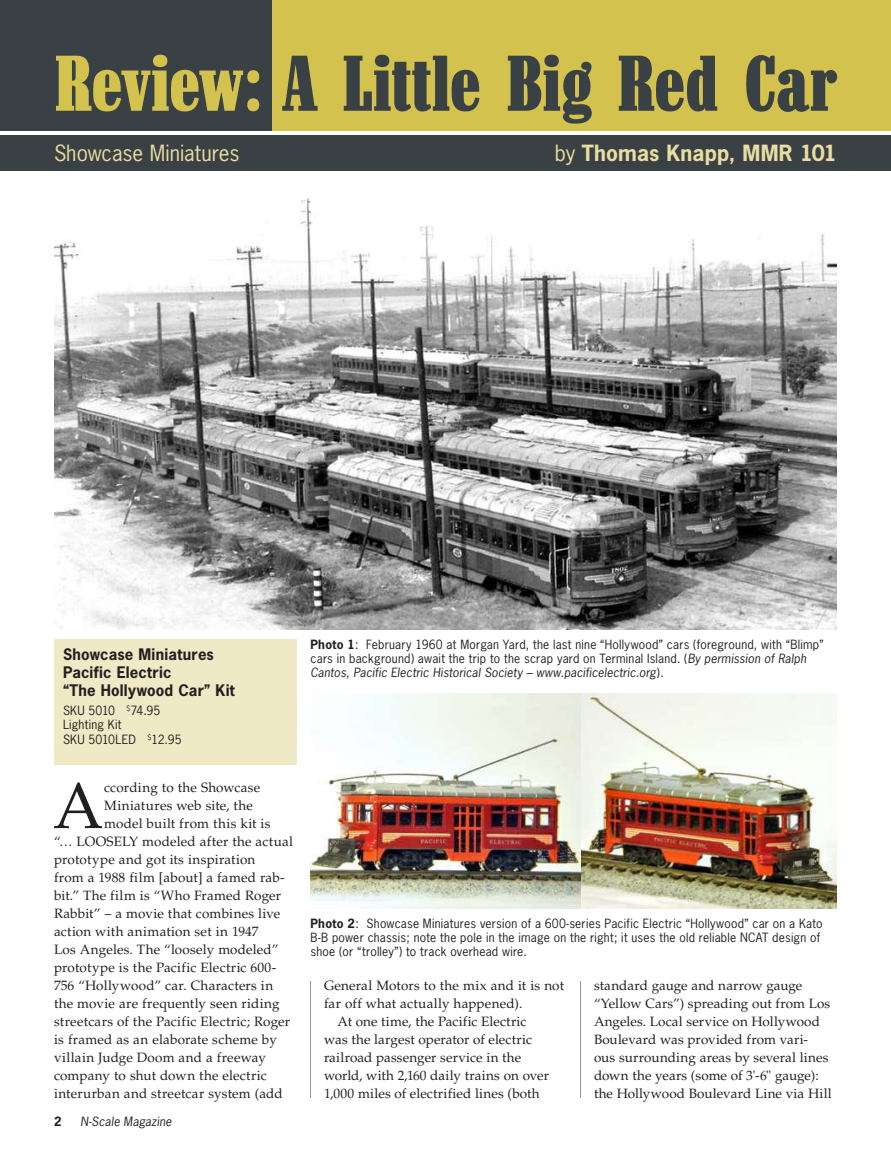
<style>
.page{position:relative;width:891px;height:1161px;background:#fff}
.page>*{position:absolute;margin:0;border:0;box-sizing:border-box;transform-origin:0 0}
.t1{font:800 76.5px "Colonel";color:#3a4145}
.t2{font:64.95px "Palatino";color:#231f20}
.t3{font:700 21px "News Gothic";letter-spacing:.005em;color:#e9dda2}
.t4{font:21px "News Gothic";color:#e9dda2}
.t5{font:700 15px/18px "News Gothic";letter-spacing:.015em;color:#231f20}
.t6{font:13.5px/18px "Palatino";letter-spacing:.01em;color:#231f20}
.t7{font:12px/14.4px "News Gothic";letter-spacing:.02em;color:#231f20}
.t8{font:italic 12px "News Gothic";letter-spacing:.01em;color:#231f20}
.t9{font:700 12px "News Gothic";color:#231f20}
.s1{color:#d3c24d}
.s2{font-weight:700;color:#d3c24d}
.s3{font-weight:400}
.s4{font-weight:700}
.s5{font-style:italic}
</style>
<div class="page">
<div style="left:0;top:0;width:891px;height:130px;background:#d3c24d"></div>
<div style="left:0;top:0;width:272px;height:130px;background:#3a4145"></div>
<div style="left:0;top:135px;width:891px;height:36px;background:#3a4145"></div>
<hr style="left:310px;top:981px;width:1px;height:117px;background:#939598">
<hr style="left:580px;top:981px;width:1px;height:117px;background:#939598">
<div style="left:54px;top:639px;width:243px;height:126px;background:#f0e9c5"></div>
<img style="left:54px;top:198px;width:783px;height:432px">
<img style="left:310px;top:693px;width:527px;height:216px">
<h1 class="t1" style="left:55px;top:41px;width:783px"><span class="s1">Review</span><span class="s2">:</span> A Little Big Red Car</h1>
<h3 class="t4" style="left:54px;top:140px;width:187px">Showcase Miniatures</h3>
<h3 class="t3" style="left:555px;top:140px;width:284px"><span class="s3">by</span> Thomas Knapp, MMR 101</h3>
<p class="t5" style="left:63px;top:645px;width:173px">Showcase Miniatures<br>Pacific Electric<br>“The Hollywood Car” Kit</p>
<p class="t7" style="left:63px;top:703px;width:120px">SKU 5010 <sup>$</sup>74.95<br>Lighting Kit<br>SKU 5010LED <sup>$</sup>12.95</p>
<h2 class="t2" style="left:53px;top:768px;width:52px">A</h2>
<p class="t6" style="left:104px;top:779px;width:158px">ccording to the Showcase</p>
<p class="t6" style="left:104px;top:797px;width:150px">Miniatures web site, the</p>
<p class="t6" style="left:104px;top:815px;width:168px">model built from this kit is</p>
<p class="t6" style="left:54px;top:833px;width:241px">“… LOOSELY modeled after the actual</p>
<p class="t6" style="left:54px;top:851px;width:203px">prototype and got its inspiration</p>
<p class="t6" style="left:54px;top:869px;width:232px">from a 1988 film [about] a famed rab-</p>
<p class="t6" style="left:54px;top:887px;width:229px">bit.” The film is “Who Framed Roger</p>
<p class="t6" style="left:54px;top:905px;width:228px">Rabbit” – a movie that combines live</p>
<p class="t6" style="left:54px;top:923px;width:206px">action with animation set in 1947</p>
<p class="t6" style="left:54px;top:941px;width:226px">Los Angeles. The “loosely modeled”</p>
<p class="t6" style="left:54px;top:959px;width:224px">prototype is the Pacific Electric 600-</p>
<p class="t6" style="left:54px;top:977px;width:221px">756 “Hollywood” car. Characters in</p>
<p class="t6" style="left:54px;top:995px;width:227px">the movie are frequently seen riding</p>
<p class="t6" style="left:54px;top:1013px;width:238px">streetcars of the Pacific Electric; Roger</p>
<p class="t6" style="left:54px;top:1031px;width:224px">is framed as an elaborate scheme by</p>
<p class="t6" style="left:54px;top:1049px;width:214px">villain Judge Doom and a freeway</p>
<p class="t6" style="left:54px;top:1067px;width:214px">company to shut down the electric</p>
<p class="t6" style="left:54px;top:1085px;width:230px">interurban and streetcar system (add</p>
<p class="t9" style="left:54px;top:1113px;width:9px">2</p>
<p class="t8" style="left:80px;top:1113px;width:93px">N-Scale Magazine</p>
<p class="t7" style="left:310px;top:637px;width:515px"><span class="s4">Photo 1</span>: February 1960 at Morgan Yard, the last nine “Hollywood” cars (foreground, with “Blimp” cars in background) await the trip to the scrap yard on Terminal Island. (<span class="s5">By permission of Ralph<br>Cantos, Pacific Electric Historical Society – www.pacificelectric.org</span>).</p>
<p class="t7" style="left:310px;top:916px;width:514px"><span class="s4">Photo 2</span>: Showcase Miniatures version of a 600-series Pacific Electric “Hollywood” car on a Kato<br>B-B power chassis; note the pole in the image on the right; it uses the old reliable NCAT design of shoe (or “trolley”) to track overhead wire.</p>
<p class="t6" style="left:324px;top:977px;width:242px">General Motors to the mix and it is not</p>
<p class="t6" style="left:324px;top:995px;width:200px">far off what actually happened).</p>
<p class="t6" style="left:338px;top:1013px;width:190px">At one time, the Pacific Electric</p>
<p class="t6" style="left:324px;top:1031px;width:210px">was the largest operator of electric</p>
<p class="t6" style="left:324px;top:1049px;width:199px">railroad passenger service in the</p>
<p class="t6" style="left:324px;top:1067px;width:227px">world, with 2,160 daily trains on over</p>
<p class="t6" style="left:324px;top:1085px;width:217px">1,000 miles of electrified lines (both</p>
<p class="t6" style="left:594px;top:977px;width:239px">standard gauge and narrow gauge “Yellow Cars”) spreading out from Los Angeles. Local service on Hollywood Boulevard was provided from vari&shy;ous surrounding areas by several lines down the years (some of 3'-6" gauge): the Hollywood Boulevard Line via Hill</p>
</div>
